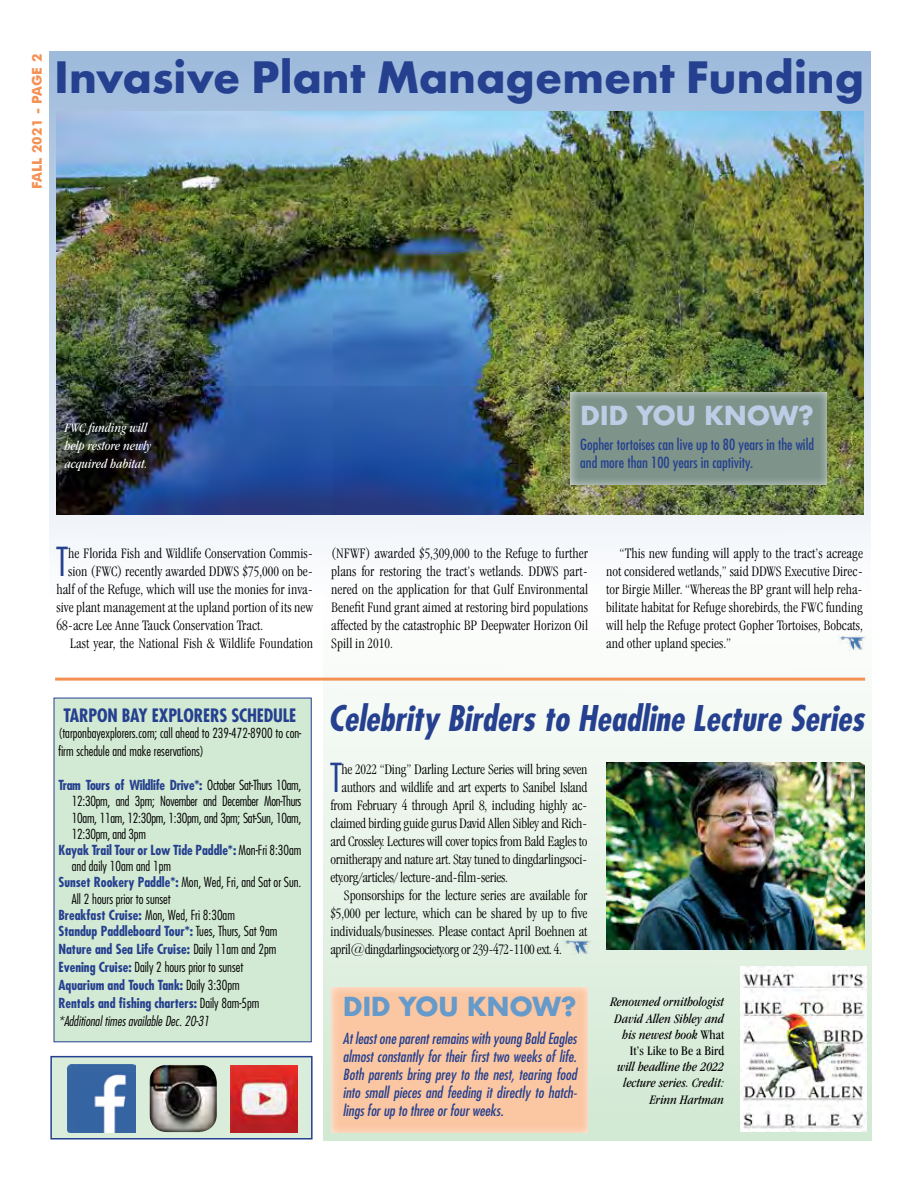
<style>
.page{position:relative;width:918px;height:1188px;background:#fff}
.page>*{position:absolute;margin:0;border:0;box-sizing:border-box;transform-origin:0 0}
.t1{font:700 42px "Futura";color:#25408f}
.t2{font:300 condensed 38.85px "Futura";color:#25408f}
.t3{font:italic 700 condensed 34.5px "Futura";color:#25408f}
.t4{font:700 25.5px "Futura";letter-spacing:-.02em;color:#659aca}
.t5{font:700 25.5px "Futura";letter-spacing:-.02em;color:#bccee6}
.t6{font:700 condensed 18px "Futura";letter-spacing:-.01em;color:#25408f}
.t7{font:300 condensed 15px/18px "Garamond IT Cby BT";letter-spacing:-.01em;color:#000;text-align:justify}
.t8{font:italic condensed 15px/18px "Futura";color:#25408f;text-align:justify}
.t9{font:condensed 15px/18px "Futura";color:#25408f}
.t10{font:300 condensed 15px "Garamond IT Cby BT";letter-spacing:-.03em;color:#000}
.t11{font:700 condensed 13.5px/18px "Futura";color:#25408f}
.t12{font:300 condensed 13.5px/18px "Futura";color:#000}
.t13{font:italic condensed 13.5px/16.2px "Garamond IT Cby BT";color:#000;text-align:right}
.t14{font:300 condensed 13.5px "Futura";letter-spacing:-.02em;color:#000}
.t15{font:700 condensed 13.5px "Futura";letter-spacing:-.02em;color:#25408f}
.t16{font:italic condensed 13.5px/18px "Garamond IT Cby BT";color:#fff}
.t17{font:700 13.5px "Futura BT";letter-spacing:.01em;color:#f59053}
.s1{font-weight:300;color:#000}
.s2{font-weight:700;color:#25408f}
.s3{font-weight:300;font-style:italic;color:#000}
.s4{font-style:normal}
</style>
<div class="page">
<div style="left:50px;top:52px;width:821px;height:544px;background:linear-gradient(to bottom,#9ebbdc,#fcfcfc)"></div>
<div style="left:323px;top:594px;width:548px;height:546px;background:linear-gradient(to bottom,#fefefd,#d2e9d3)"></div>
<img style="left:838px;top:636px;width:27px;height:14px">
<div style="left:331px;top:985px;width:259px;height:149px;background:#fff;opacity:.75"></div>
<img style="left:56px;top:111px;width:808px;height:403px">
<div style="left:570px;top:389px;width:259px;height:96px;background:#fff;opacity:.75"></div>
<hr style="left:55px;top:678px;width:810px;height:3px;background:#f59053">
<img style="left:607px;top:763px;width:257px;height:186px">
<img style="left:740px;top:967px;width:126px;height:164px">
<div style="left:54px;top:698px;width:258px;height:344px;background:#d2e9d3;border:1px solid #25408f"></div>
<div style="left:50px;top:1056px;width:263px;height:84px;background:#daeddb;border:2px solid #25408f"></div>
<img style="left:149px;top:1065px;width:68px;height:67px">
<img style="left:68px;top:1065px;width:67px;height:67px">
<img style="left:230px;top:1065px;width:68px;height:68px">
<img style="left:564px;top:939px;width:27px;height:15px">
<p class="t17" style="left:29px;top:189px;width:137px;rotate:-90deg">FALL 2021 - PAGE 2</p>
<h1 class="t1" style="left:54px;top:46px;width:811px">Invasive Plant Management Funding</h1>
<p class="t16" style="left:65px;top:418px;width:88px">FWC funding will help restore newly acquired habitat.</p>
<h3 class="t5" style="left:580px;top:397px;width:235px">DID YOU KNOW?</h3>
<p class="t9" style="left:580px;top:435px;width:235px">Gopher tortoises can live up to 80 years in the wild and more than 100 years in captivity.</p>
<h2 class="t2" style="left:56px;top:537px;width:14px">T</h2>
<p class="t7" style="left:68px;top:544px;width:247px">he Florida Fish and Wildlife Conservation Commis-</p>
<p class="t7" style="left:68px;top:562px;width:247px">sion (FWC) recently awarded DDWS $75,000 on be-</p>
<p class="t7" style="left:56px;top:580px;width:258px">half of the Refuge, which will use the monies for inva-</p>
<p class="t7" style="left:56px;top:598px;width:258px">sive plant management at the upland portion of its new</p>
<p class="t7" style="left:56px;top:616px;width:208px">68-acre Lee Anne Tauck Conservation Tract.</p>
<p class="t7" style="left:70px;top:634px;width:245px">Last year, the National Fish &amp; Wildlife Foundation</p>
<p class="t7" style="left:331px;top:544px;width:258px">(NFWF) awarded $5,309,000 to the Refuge to further plans for restoring the tract’s wetlands. DDWS part&shy;nered on the application for that Gulf Environmental Benefit Fund grant aimed at restoring bird populations affected by the catastrophic BP Deepwater Horizon Oil Spill in 2010.</p>
<p class="t7" style="left:606px;top:544px;width:258px;text-indent:14px">“This new funding will apply to the tract’s acreage not considered wetlands,” said DDWS Executive Direc&shy;tor Birgie Miller. “Whereas the BP grant will help reha&shy;bilitate habitat for Refuge shorebirds, the FWC funding will help the Refuge protect Gopher Tortoises, Bobcats, and other upland species.”</p>
<p class="t6" style="left:64px;top:703px;width:234px">TARPON BAY EXPLORERS SCHEDULE</p>
<p class="t12" style="left:58px;top:724px;width:244px">(tarponbayexplorers.com; call ahead to 239-472-8900 to con&shy;firm schedule and make reservations)</p>
<p class="t15" style="left:58px;top:776px;width:244px">Tram Tours of Wildlife Drive*: <span class="s1">October Sat-Thurs 10am,</span></p>
<p class="t14" style="left:72px;top:793px;width:231px">12:30pm, and 3pm; November and December Mon-Thurs</p>
<p class="t14" style="left:72px;top:809px;width:231px">10am, 11am, 12:30pm, 1:30pm, and 3pm; Sat-Sun, 10am,</p>
<p class="t14" style="left:72px;top:825px;width:75px">12:30pm, and 3pm</p>
<p class="t11" style="left:58px;top:841px;width:245px">Kayak Trail Tour or Low Tide Paddle*: <span class="s1">Mon-Fri 8:30am</span></p>
<p class="t12" style="left:72px;top:857px;width:101px">and daily 10am and 1pm</p>
<p class="t12" style="left:58px;top:873px;width:244px"><span class="s2">Sunset Rookery Paddle*:</span> Mon, Wed, Fri, and Sat or Sun.</p>
<p class="t12" style="left:72px;top:889px;width:100px">All 2 hours prior to sunset</p>
<p class="t12" style="left:58px;top:906px;width:178px"><span class="s2">Breakfast Cruise:</span> Mon, Wed, Fri 8:30am</p>
<p class="t11" style="left:58px;top:922px;width:220px">Standup Paddleboard Tour*: <span class="s1">Tues, Thurs, Sat 9am</span></p>
<p class="t11" style="left:58px;top:940px;width:219px">Nature and Sea Life Cruise: <span class="s1">Daily 11am and 2pm </span>Evening Cruise: <span class="s1">Daily 2 hours prior to sunset </span>Aquarium and Touch Tank: <span class="s1">Daily 3:30pm </span>Rentals and fishing charters: <span class="s1">Daily 8am-5pm </span><span class="s3">*Additional times available Dec. 20-31</span></p>
<h3 class="t3" style="left:328px;top:696px;width:538px">Celebrity Birders to Headline Lecture Series</h3>
<h2 class="t2" style="left:330px;top:753px;width:14px">T</h2>
<p class="t7" style="left:341px;top:760px;width:248px">he 2022 “Ding” Darling Lecture Series will bring seven</p>
<p class="t7" style="left:341px;top:778px;width:248px">authors and wildlife and art experts to Sanibel Island</p>
<p class="t7" style="left:330px;top:796px;width:259px">from February 4 through April 8, including highly ac-</p>
<p class="t7" style="left:330px;top:814px;width:259px">claimed birding guide gurus David Allen Sibley and Rich-</p>
<p class="t7" style="left:330px;top:832px;width:259px">ard Crossley. Lectures will cover topics from Bald Eagles to</p>
<p class="t7" style="left:330px;top:850px;width:259px">ornitherapy and nature art. Stay tuned to dingdarlingsoci-</p>
<p class="t7" style="left:330px;top:868px;width:179px">ety.org/articles/ lecture-and-film-series.</p>
<p class="t7" style="left:344px;top:886px;width:245px">Sponsorships for the lecture series are available for</p>
<p class="t7" style="left:330px;top:904px;width:259px">$5,000 per lecture, which can be shared by up to five</p>
<p class="t7" style="left:330px;top:922px;width:259px">individuals/businesses. Please contact April Boehnen at</p>
<p class="t10" style="left:330px;top:941px;width:233px">april@dingdarlingsociety.org or 239-472-1100 ext. 4.</p>
<h3 class="t4" style="left:343px;top:988px;width:235px">DID YOU KNOW?</h3>
<p class="t8" style="left:343px;top:1029px;width:236px">At least one parent remains with young Bald Eagles almost constantly for their first two weeks of life.<br>Both parents bring prey to the nest, tearing food into small pieces and feeding it directly to hatch&shy;lings for up to three or four weeks.</p>
<p class="t13" style="left:611px;top:994px;width:115px">Renowned ornithologist<br>David Allen Sibley and his newest book <span class="s4">What<br>It’s Like to Be a Bird</span></p>
<p class="t13" style="left:617px;top:1059px;width:108px">will headline the 2022 lecture series. Credit:<br>Erinn Hartman</p>
</div>
